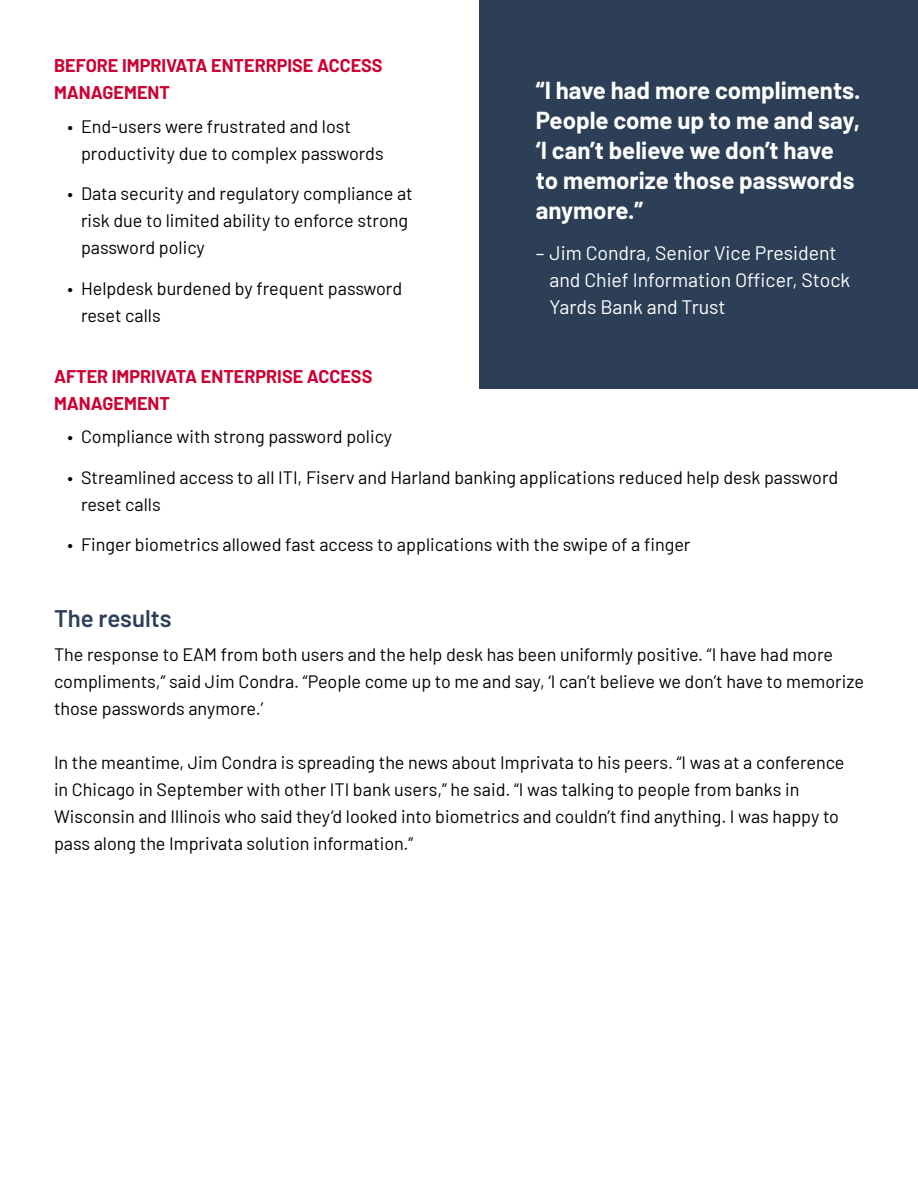
<style>
.page{position:relative;width:918px;height:1188px;background:#fff}
.page>*{position:absolute;margin:0;border:0;box-sizing:border-box;transform-origin:0 0}
.t1{font:700 24px/30px "Barlow";color:#fff}
.t2{font:600 24px "Barlow";color:#2c3f57}
.t3{font:19.5px/27px "Barlow";color:#fff}
.t4{font:18px/27px "Barlow";color:#000}
.t5{font:700 18px/27px "Barlow";color:#c03}
</style>
<div class="page">
<div style="left:479px;top:0;width:439px;height:389px;background:#2c3f57"></div>
<p class="t5" style="left:54px;top:51px;width:330px">BEFORE IMPRIVATA ENTERRPISE ACCESS<br>MANAGEMENT</p>
<p class="t4" style="left:81px;top:111px;width:304px;text-indent:-14px">• End-users were frustrated and lost productivity due to complex passwords</p>
<p class="t4" style="left:81px;top:179px;width:333px;text-indent:-14px">• Data security and regulatory compliance at risk due to limited ability to enforce strong password policy</p>
<p class="t4" style="left:81px;top:273px;width:323px;text-indent:-14px">• Helpdesk burdened by frequent password reset calls</p>
<h1 class="t1" style="left:536px;top:74px;width:326px">“I have had more compliments.<br>People come up to me and say, ‘I can’t believe we don’t have to memorize those passwords anymore.”</h1>
<p class="t3" style="left:549px;top:238px;width:302px;text-indent:-13px">– Jim Condra, Senior Vice President and Chief Information Officer, Stock<br>Yards Bank and Trust</p>
<p class="t5" style="left:54px;top:361px;width:320px">AFTER IMPRIVATA ENTERPRISE ACCESS<br>MANAGEMENT</p>
<p class="t4" style="left:68px;top:422px;width:326px">• Compliance with strong password policy</p>
<p class="t4" style="left:81px;top:462px;width:759px;text-indent:-14px">• Streamlined access to all ITI, Fiserv and Harland banking applications reduced help desk password reset calls</p>
<p class="t4" style="left:68px;top:530px;width:625px">• Finger biometrics allowed fast access to applications with the swipe of a finger</p>
<h1 class="t2" style="left:54px;top:601px;width:119px">The results</h1>
<p class="t4" style="left:54px;top:640px;width:811px">The response to EAM from both users and the help desk has been uniformly positive. “I have had more compliments,” said Jim Condra. “People come up to me and say, ‘I can’t believe we don’t have to memorize those passwords anymore.’</p>
<p class="t4" style="left:54px;top:748px;width:792px">In the meantime, Jim Condra is spreading the news about Imprivata to his peers. “I was at a conference in Chicago in September with other ITI bank users,” he said. “I was talking to people from banks in Wisconsin and Illinois who said they’d looked into biometrics and couldn’t find anything. I was happy to pass along the Imprivata solution information.”</p>
</div>
